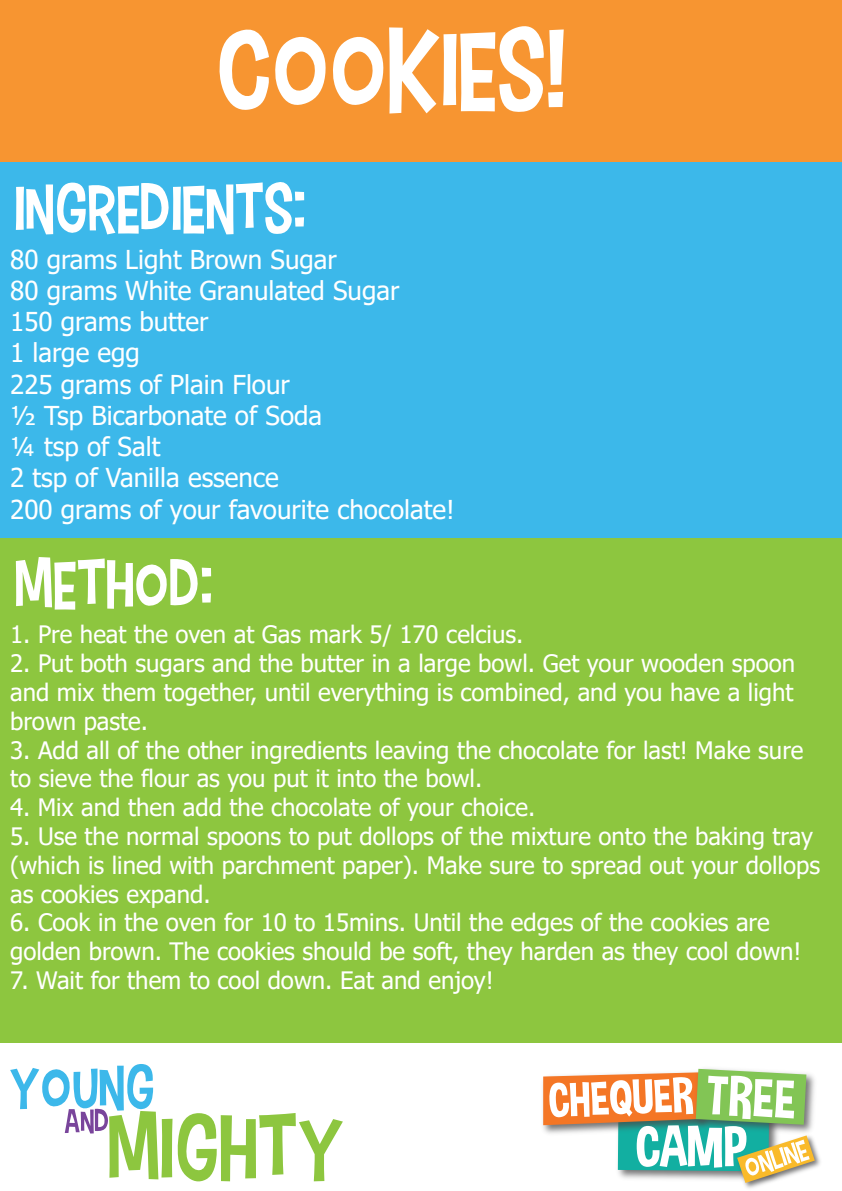
<style>
.page{position:relative;width:842px;height:1191px;background:#fff}
.page>*{position:absolute;margin:0;border:0;box-sizing:border-box;transform-origin:0 0}
.t1{font:66px "Carton Six";color:#fff}
.t2{font:26px/31.2px "Tahoma";color:#fff}
.t3{font:24px/28.8px "Tahoma";color:#fff}
</style>
<div class="page">
<div style="left:0;top:0;width:842px;height:168px;background:#f79531"></div>
<svg style="left:219px;top:26px;width:345px;height:88px"></svg>
<svg style="left:10px;top:1064px;width:333px;height:117px"></svg>
<div style="left:0;top:163px;width:842px;height:381px;background:#3cb8ea"></div>
<img style="left:743px;top:1145px;width:78px;height:43px">
<svg style="left:543px;top:1068px;width:272px;height:114px"></svg>
<div style="left:0;top:539px;width:842px;height:504px;background:#8dc63f"></div>
<h1 class="t1" style="left:15px;top:170px;width:292px">INGREDIENTS:</h1>
<p class="t2" style="left:10px;top:245px;width:446px">80 grams Light Brown Sugar<br>80 grams White Granulated Sugar<br>150 grams butter<br>1 large egg<br>225 grams of Plain Flour<br>½ Tsp Bicarbonate of Soda<br>¼ tsp of Salt<br>2 tsp of Vanilla essence<br>200 grams of your favourite chocolate!</p>
<h1 class="t1" style="left:15px;top:546px;width:199px">METHOD:</h1>
<p class="t3" style="left:10px;top:621px;width:515px">1. Pre heat the oven at Gas mark 5/ 170 celcius.</p>
<p class="t3" style="left:10px;top:650px;width:787px;text-align:justify">2. Put both sugars and the butter in a large bowl. Get your wooden spoon and mix them together, until everything is combined, and you have a light brown paste.</p>
<p class="t3" style="left:10px;top:737px;width:795px">3. Add all of the other ingredients leaving the chocolate for last! Make sure to sieve the flour as you put it into the bowl.</p>
<p class="t3" style="left:10px;top:794px;width:527px">4. Mix and then add the chocolate of your choice.</p>
<p class="t3" style="left:10px;top:823px;width:811px">5. Use the normal spoons to put dollops of the mixture onto the baking tray (which is lined with parchment paper). Make sure to spread out your dollops as cookies expand.</p>
<p class="t3" style="left:10px;top:909px;width:793px">6. Cook in the oven for 10 to 15mins. Until the edges of the cookies are golden brown. The cookies should be soft, they harden as they cool down!</p>
<p class="t3" style="left:10px;top:967px;width:485px">7. Wait for them to cool down. Eat and enjoy!</p>
</div>
